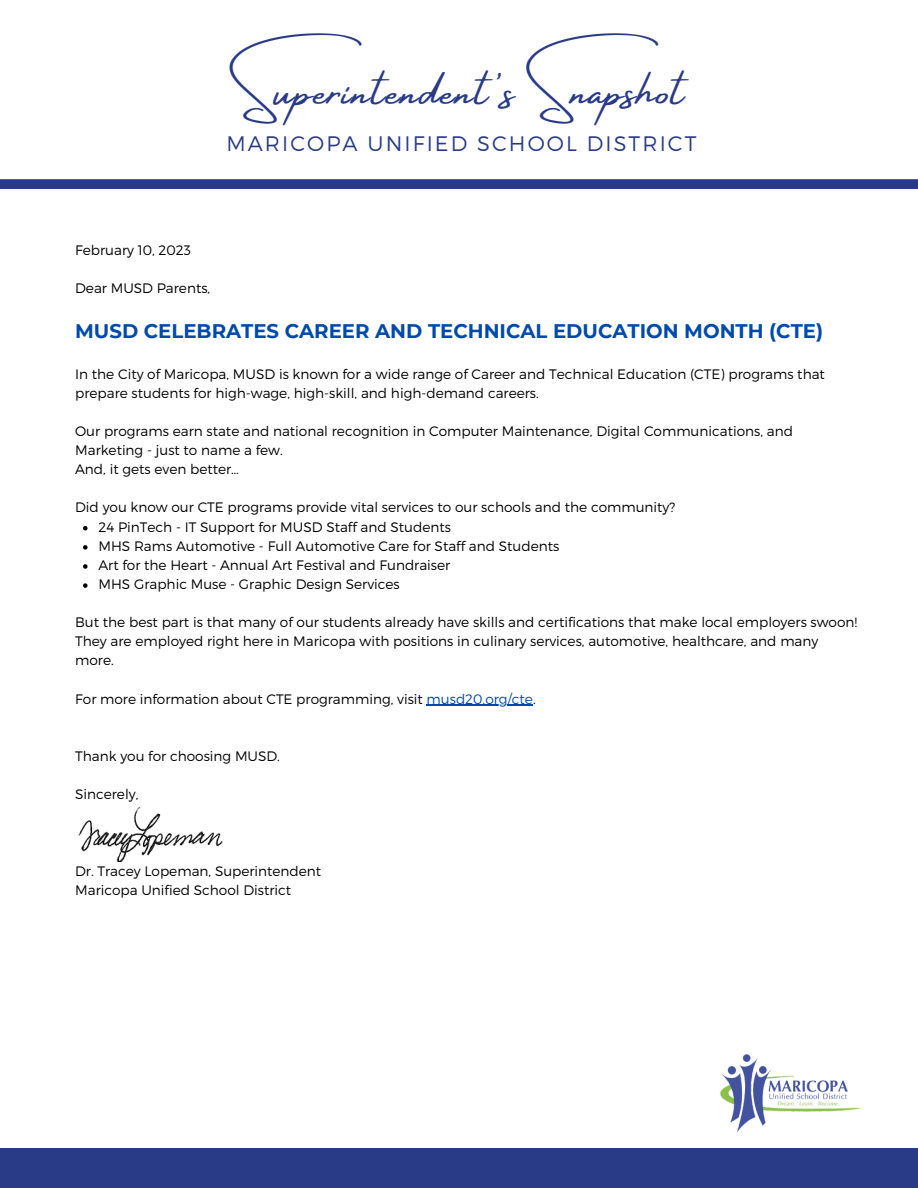
<style>
.page{position:relative;width:918px;height:1188px;background:#fff}
.page>*{position:absolute;margin:0;border:0;box-sizing:border-box;transform-origin:0 0}
.t1{font:48px "Amsterdam Four";letter-spacing:.03em;color:#293b87}
.t2{font:300 21px "Montserrat";letter-spacing:.1em;color:#293b87}
.t3{font:700 19.65px "Montserrat";color:#004aad}
.t4{font:300 13.65px/19.2px "Montserrat";color:#000}
.s1{color:#004aad}
</style>
<div class="page">
<div style="left:0;top:1148px;width:918px;height:40px;background:#293b87"></div>
<svg style="left:0;top:179px;width:918px;height:10px;background:#2c3e89"></svg>
<svg style="left:83px;top:526px;width:5px;height:4px"></svg>
<svg style="left:83px;top:545px;width:5px;height:5px"></svg>
<svg style="left:83px;top:564px;width:5px;height:5px"></svg>
<svg style="left:83px;top:583px;width:5px;height:5px"></svg>
<hr style="left:427px;top:705px;width:106px;height:1px;background:#004aad">
<img style="left:720px;top:1054px;width:142px;height:79px">
<img style="left:78px;top:807px;width:145px;height:54px">
<h1 class="t1" style="left:239px;top:64px;width:447px">Superintendent's Snapshot</h1>
<h2 class="t2" style="left:226px;top:130px;width:472px">MARICOPA UNIFIED SCHOOL DISTRICT</h2>
<p class="t4" style="left:75px;top:240px;width:117px">February 10, 2023</p>
<p class="t4" style="left:75px;top:278px;width:137px">Dear MUSD Parents,</p>
<h3 class="t3" style="left:75px;top:319px;width:749px">MUSD CELEBRATES CAREER AND TECHNICAL EDUCATION MONTH (CTE)</h3>
<p class="t4" style="left:75px;top:363px;width:751px">In the City of Maricopa, MUSD is known for a wide range of Career and Technical Education (CTE) programs that prepare students for high-wage, high-skill, and high-demand careers.</p>
<p class="t4" style="left:75px;top:421px;width:719px">Our programs earn state and national recognition in Computer Maintenance, Digital Communications, and<br>Marketing - just to name a few.<br>And, it gets even better…</p>
<p class="t4" style="left:75px;top:497px;width:602px">Did you know our CTE programs provide vital services to our schools and the community?</p>
<p class="t4" style="left:98px;top:516px;width:462px">24 PinTech - IT Support for MUSD Staff and Students<br>MHS Rams Automotive - Full Automotive Care for Staff and Students Art for the Heart - Annual Art Festival and Fundraiser<br>MHS Graphic Muse - Graphic Design Services</p>
<p class="t4" style="left:75px;top:612px;width:784px">But the best part is that many of our students already have skills and certifications that make local employers swoon!<br>They are employed right here in Maricopa with positions in culinary services, automotive, healthcare, and many more.</p>
<p class="t4" style="left:75px;top:689px;width:462px">For more information about CTE programming, visit <span class="s1">musd20.org/cte</span>.</p>
<p class="t4" style="left:75px;top:746px;width:206px">Thank you for choosing MUSD.</p>
<p class="t4" style="left:75px;top:784px;width:65px">Sincerely,</p>
<p class="t4" style="left:75px;top:861px;width:248px">Dr. Tracey Lopeman, Superintendent<br>Maricopa Unified School District</p>
</div>
